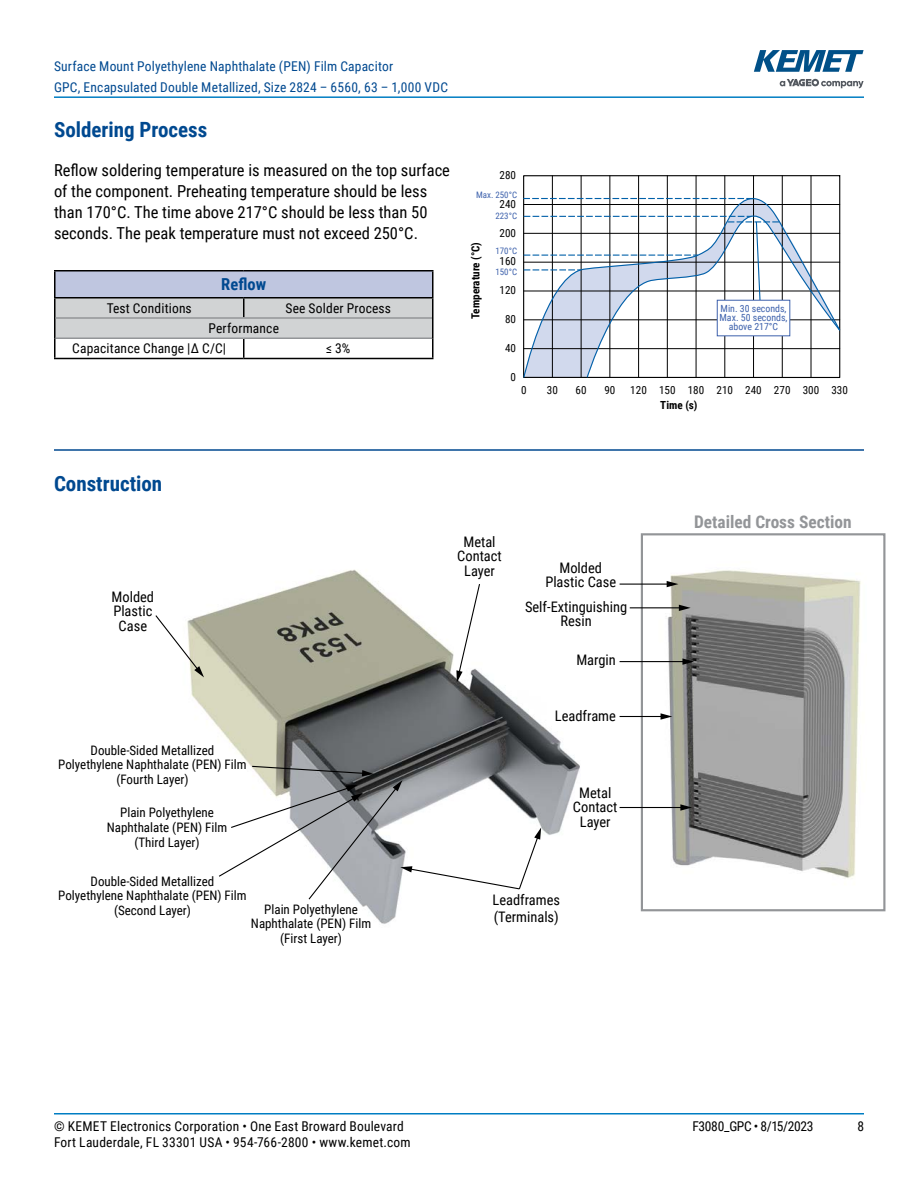
<style>
.page{position:relative;width:918px;height:1188px;background:#fff}
.page>*{position:absolute;margin:0;border:0;box-sizing:border-box;transform-origin:0 0}
.t1{font:700 21px "Roboto Condensed";color:#004990}
.t2{font:700 17.4px "Roboto Condensed";color:#939598}
.t3{font:16.5px/21px "Roboto Condensed";color:#000}
.t4{font:700 16.5px "Roboto Condensed";color:#004990}
.t5{font:14.55px/14.5px "Roboto Condensed";color:#000;text-align:center}
.t6{font:13.5px/20.2px "Roboto Condensed";letter-spacing:.015em;color:#000}
.t7{font:13.5px/21px "Roboto Condensed";letter-spacing:.015em;color:#004990}
.t8{font:13.5px "Roboto Condensed";letter-spacing:-.025em;color:#000}
.t9{font:13.05px/14.5px "Roboto Condensed";color:#000;text-align:center}
.t10{font:11.1px "Roboto Condensed";color:#000}
.t11{font:700 11.1px "Roboto Condensed";color:#000}
.t12{font:9.9px/9.3px "Roboto Condensed";color:#3d61ac;text-align:center}
.t13{font:8.85px "Roboto Condensed";color:#3d61ac}
</style>
<div class="page">
<hr style="left:54px;top:1113px;width:810px;height:2px;background:#007dc3">
<hr style="left:54px;top:96px;width:810px;height:2px;background:#007dc3">
<svg style="left:780px;top:79px;width:84px;height:9px"></svg>
<svg style="left:754px;top:50px;width:110px;height:22px"></svg>
<hr style="left:54px;top:449px;width:810px;height:2px;background:#004990">
<img style="left:190px;top:569px;width:361px;height:355px">
<img style="left:551px;top:533px;width:335px;height:379px">
<div style="left:641px;top:533px;width:244px;height:378px;border:2px solid #939598"></div>
<svg style="left:456px;top:583px;width:25px;height:100px"></svg>
<svg style="left:155px;top:614px;width:49px;height:63px"></svg>
<svg style="left:218px;top:765px;width:323px;height:136px"></svg>
<hr style="left:620px;top:584px;width:49px;height:1px;background:#000">
<svg style="left:667px;top:581px;width:11px;height:6px"></svg>
<hr style="left:630px;top:607px;width:51px;height:1px;background:#000">
<svg style="left:679px;top:605px;width:12px;height:6px"></svg>
<hr style="left:620px;top:661px;width:65px;height:1px;background:#000">
<svg style="left:682px;top:658px;width:12px;height:7px"></svg>
<hr style="left:620px;top:807px;width:63px;height:1px;background:#000">
<svg style="left:680px;top:804px;width:12px;height:7px"></svg>
<hr style="left:620px;top:716px;width:43px;height:1px;background:#000">
<svg style="left:661px;top:713px;width:11px;height:7px"></svg>
<svg style="left:523px;top:175px;width:318px;height:16px"></svg>
<svg style="left:523px;top:191px;width:318px;height:187px"></svg>
<svg style="left:523px;top:198px;width:231px;height:1px"></svg>
<svg style="left:524px;top:210px;width:317px;height:168px"></svg>
<div style="left:717px;top:300px;width:73px;height:36px;background:#fff"></div>
<div style="left:717px;top:300px;width:73px;height:36px;border:1px solid #3d61ac"></div>
<div style="left:55px;top:271px;width:378px;height:27px;background:#bfc6e0"></div>
<hr style="left:54px;top:318px;width:2px;height:20px;background:#000">
<hr style="left:432px;top:318px;width:2px;height:20px;background:#000">
<hr style="left:54px;top:270px;width:190px;height:2px;background:#000">
<hr style="left:54px;top:272px;width:2px;height:25px;background:#000">
<hr style="left:244px;top:270px;width:190px;height:2px;background:#000">
<hr style="left:432px;top:272px;width:2px;height:25px;background:#000">
<hr style="left:54px;top:297px;width:190px;height:1px;background:#000">
<hr style="left:54px;top:298px;width:2px;height:20px;background:#000">
<hr style="left:244px;top:297px;width:190px;height:1px;background:#000">
<hr style="left:432px;top:298px;width:2px;height:20px;background:#000">
<hr style="left:54px;top:338px;width:2px;height:20px;background:#000">
<svg style="left:55px;top:298px;width:378px;height:60px"></svg>
<hr style="left:432px;top:338px;width:2px;height:20px;background:#000">
<hr style="left:54px;top:358px;width:190px;height:1px;background:#000">
<hr style="left:244px;top:358px;width:190px;height:1px;background:#000">
<p class="t7" style="left:54px;top:55px;width:396px">Surface Mount Polyethylene Naphthalate (PEN) Film Capacitor<br>GPC, Encapsulated Double Metallized, Size 2824 – 6560, 63 – 1,000 VDC</p>
<h1 class="t1" style="left:54px;top:115px;width:155px">Soldering Process</h1>
<p class="t3" style="left:54px;top:159px;width:398px">Reflow soldering temperature is measured on the top surface of the component. Preheating temperature should be less than 170°C. The time above 217°C should be less than 50 seconds. The peak temperature must not exceed 250°C.</p>
<p class="t4" style="left:221px;top:273px;width:46px">Reflow</p>
<p class="t6" style="left:107px;top:298px;width:87px">Test Conditions</p>
<p class="t6" style="left:285px;top:298px;width:107px">See Solder Process</p>
<p class="t6" style="left:72px;top:318px;width:208px;text-indent:136px">Performance<br>Capacitance Change |∆ C/C|</p>
<p class="t6" style="left:326px;top:338px;width:26px">≤3%</p>
<p class="t10" style="left:500px;top:167px;width:18px">280</p>
<p class="t13" style="left:476px;top:188px;width:42px">Max. 250°C</p>
<p class="t10" style="left:500px;top:196px;width:18px">240</p>
<p class="t13" style="left:496px;top:210px;width:23px">223°C</p>
<p class="t11" style="left:468px;top:319px;width:78px;rotate:-90deg">Temperature (°C)</p>
<p class="t10" style="left:500px;top:225px;width:18px">200</p>
<p class="t13" style="left:496px;top:245px;width:23px">170°C</p>
<p class="t10" style="left:500px;top:254px;width:18px">160</p>
<p class="t13" style="left:496px;top:265px;width:23px">150°C</p>
<p class="t10" style="left:500px;top:283px;width:18px">120</p>
<p class="t10" style="left:505px;top:311px;width:13px">80</p>
<p class="t10" style="left:505px;top:340px;width:13px">40</p>
<p class="t10" style="left:511px;top:369px;width:7px">0</p>
<p class="t12" style="left:720px;top:303px;width:69px">Min. 30 seconds,<br>Max. 50 seconds, above 217°C</p>
<p class="t10" style="left:521px;top:382px;width:7px">0</p>
<p class="t10" style="left:547px;top:382px;width:13px">30</p>
<p class="t10" style="left:576px;top:382px;width:13px">60</p>
<p class="t10" style="left:604px;top:382px;width:13px">90</p>
<p class="t10" style="left:630px;top:382px;width:219px">120 150 180 210 240 270 300 330</p>
<p class="t11" style="left:660px;top:398px;width:39px">Time (s)</p>
<h1 class="t1" style="left:54px;top:469px;width:110px">Construction</h1>
<p class="t5" style="left:112px;top:589px;width:44px">Molded<br>Plastic<br>Case</p>
<p class="t9" style="left:58px;top:742px;width:190px">Double-Sided Metallized<br>Polyethylene Naphthalate (PEN) Film (Fourth Layer)</p>
<p class="t9" style="left:107px;top:805px;width:122px">Plain Polyethylene<br>Naphthalate (PEN) Film (Third Layer)</p>
<p class="t9" style="left:58px;top:873px;width:190px">Double-Sided Metallized<br>Polyethylene Naphthalate (PEN) Film (Second Layer)</p>
<p class="t9" style="left:251px;top:901px;width:122px">Plain Polyethylene<br>Naphthalate (PEN) Film (First Layer)</p>
<p class="t5" style="left:457px;top:534px;width:46px">Metal<br>Contact<br>Layer</p>
<p class="t5" style="left:545px;top:560px;width:72px">Molded<br>Plastic Case</p>
<p class="t5" style="left:525px;top:599px;width:104px">Self-Extinguishing<br>Resin</p>
<p class="t5" style="left:576px;top:652px;width:41px">Margin</p>
<p class="t5" style="left:555px;top:708px;width:62px">Leadframe</p>
<p class="t5" style="left:573px;top:785px;width:46px">Metal<br>Contact<br>Layer</p>
<p class="t5" style="left:493px;top:890px;width:69px;line-height:17.4px;text-align:left">Leadframes (Terminals)</p>
<h2 class="t2" style="left:694px;top:510px;width:159px">Detailed Cross Section</h2>
<p class="t6" style="left:54px;top:1115px;width:351px">© KEMET Electronics Corporation • One East Broward Boulevard</p>
<p class="t8" style="left:692px;top:1116px;width:123px">F3080_GPC • 8/15/2023</p>
<p class="t6" style="left:857px;top:1115px;width:8px">8</p>
<p class="t6" style="left:54px;top:1131px;width:358px">Fort Lauderdale, FL 33301 USA • 954-766-2800 • www.kemet.com</p>
</div>
